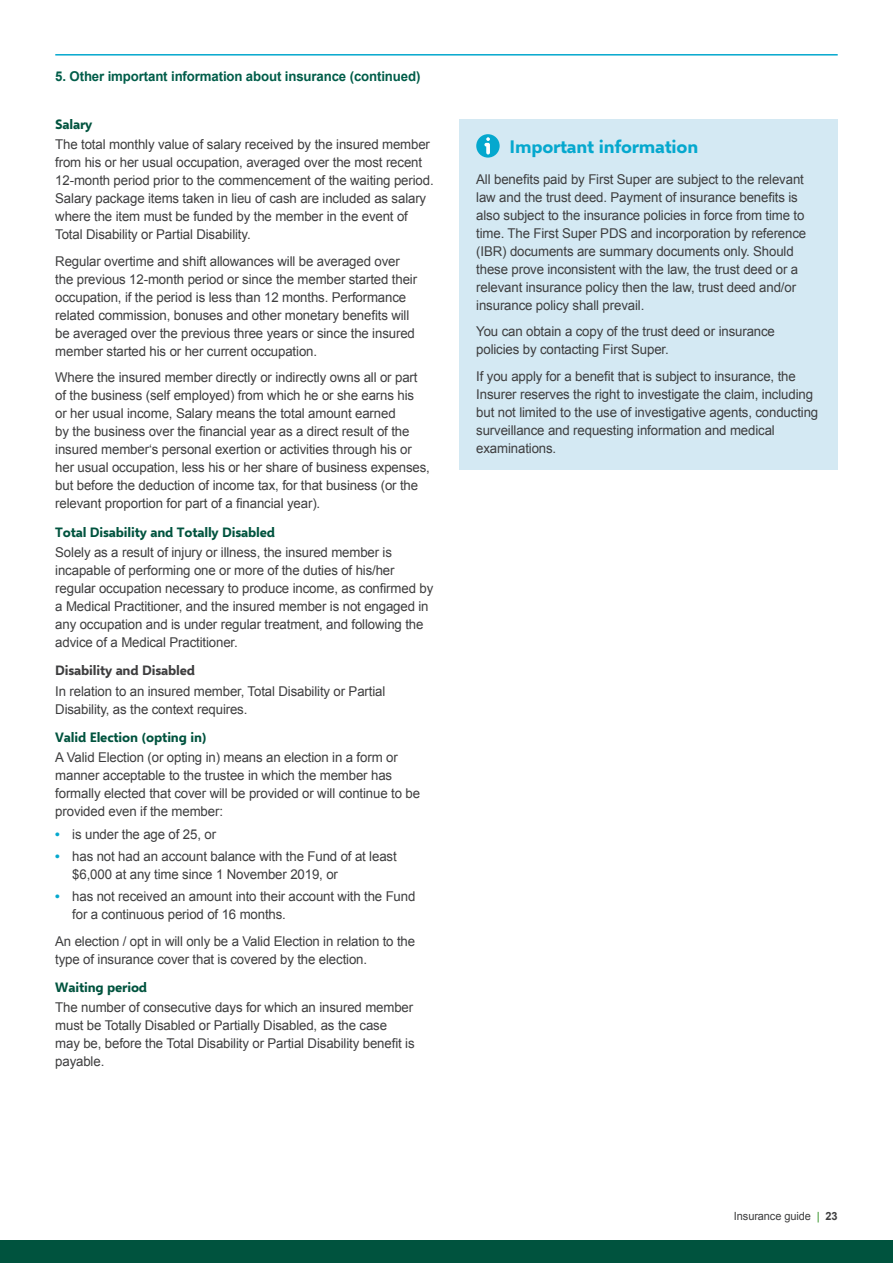
<style>
.page{position:relative;width:893px;height:1263px;background:#fff}
.page>*{position:absolute;margin:0;border:0;box-sizing:border-box;transform-origin:0 0}
._2023_A4__Heading_L2{font:700 18px "Selawik";letter-spacing:-.01em;color:#05a8ce}
._2023_A4__Body_Copy_9pt_12pt{font:13.5px/18px "Arial";letter-spacing:-.01em;color:#3e3e3f}
._2023_A4__Body_Copy_9pt_12pt__LIST_1_spac{font:13.5px/18px "Arial";letter-spacing:-.01em;color:#3e3e3f}
._2023_A4__Heading_L3{font:700 13.5px "Selawik";letter-spacing:-.01em;color:#00533e}
._2023_A4__Running_on_Header_with_Line{font:700 13.5px "Arial";letter-spacing:-.01em;color:#005d49}
._2023_A4__Heading_L3-2{font:700 13.5px "Selawik";letter-spacing:-.01em;color:#3e3e3f}
.t1{font:11.25px "Arial";letter-spacing:-.01em;color:#3e3e3f}
.s1{font-weight:700;color:#05a8ce}
.s2{font-weight:700;color:#5da953}
.s3{font-weight:700}
</style>
<div class="page">
<div style="left:459px;top:119px;width:379px;height:351px;background:#d4e9f3"></div>
<div style="left:476px;top:134px;width:24px;height:24px;background:#05a8ce;border-radius:50%"></div>
<svg style="left:484px;top:137px;width:6px;height:17px"></svg>
<hr style="left:55px;top:54px;width:783px;height:2px;background:#05a8ce">
<div style="left:0;top:1241px;width:893px;height:22px;background:#00533e"></div>
<p class="_2023_A4__Running_on_Header_with_Line" style="left:55px;top:67px;width:367px">5. Other important information about insurance (continued)</p>
<p class="_2023_A4__Heading_L3" style="left:55px;top:116px;width:39px">Salary</p>
<p class="_2023_A4__Body_Copy_9pt_12pt" style="left:55px;top:135px;width:380px">The total monthly value of salary received by the insured member from his or her usual occupation, averaged over the most recent 12-month period prior to the commencement of the waiting period.<br>Salary package items taken in lieu of cash are included as salary where the item must be funded by the member in the event of Total Disability or Partial Disability.</p>
<p class="_2023_A4__Body_Copy_9pt_12pt" style="left:55px;top:252px;width:363px">Regular overtime and shift allowances will be averaged over the previous 12-month period or since the member started their occupation, if the period is less than 12 months. Performance related commission, bonuses and other monetary benefits will be averaged over the previous three years or since the insured member started his or her current occupation.</p>
<p class="_2023_A4__Body_Copy_9pt_12pt" style="left:55px;top:368px;width:376px">Where the insured member directly or indirectly owns all or part of the business (self employed) from which he or she earns his<br>or her usual income, Salary means the total amount earned<br>by the business over the financial year as a direct result of the insured member‘s personal exertion or activities through his or her usual occupation, less his or her share of business expenses, but before the deduction of income tax, for that business (or the relevant proportion for part of a financial year).</p>
<p class="_2023_A4__Heading_L3" style="left:55px;top:523px;width:221px">Total Disability and Totally Disabled</p>
<p class="_2023_A4__Body_Copy_9pt_12pt" style="left:55px;top:543px;width:379px">Solely as a result of injury or illness, the insured member is incapable of performing one or more of the duties of his/her regular occupation necessary to produce income, as confirmed by a Medical Practitioner, and the insured member is not engaged in any occupation and is under regular treatment, and following the advice of a Medical Practitioner.</p>
<p class="_2023_A4__Heading_L3-2" style="left:55px;top:662px;width:141px">Disability and Disabled</p>
<p class="_2023_A4__Body_Copy_9pt_12pt" style="left:55px;top:682px;width:332px">In relation to an insured member, Total Disability or Partial<br>Disability, as the context requires.</p>
<p class="_2023_A4__Heading_L3" style="left:55px;top:729px;width:153px">Valid Election (opting in)</p>
<p class="_2023_A4__Body_Copy_9pt_12pt__LIST_1_spac" style="left:55px;top:749px;width:366px">A Valid Election (or opting in) means an election in a form or manner acceptable to the trustee in which the member has formally elected that cover will be provided or will continue to be provided even if the member:</p>
<p class="_2023_A4__Body_Copy_9pt_12pt" style="left:55px;top:825px;width:162px"><span class="s1">•</span> is under the age of 25, or</p>
<p class="_2023_A4__Body_Copy_9pt_12pt" style="left:72px;top:847px;width:326px;text-indent:-17px"><span class="s1">•</span> has not had an account balance with the Fund of at least $6,000 at any time since 1 November 2019, or</p>
<p class="_2023_A4__Body_Copy_9pt_12pt" style="left:72px;top:887px;width:345px;text-indent:-17px"><span class="s1">•</span> has not received an amount into their account with the Fund for a continuous period of 16 months.</p>
<p class="_2023_A4__Body_Copy_9pt_12pt" style="left:55px;top:932px;width:361px">An election / opt in will only be a Valid Election in relation to the type of insurance cover that is covered by the election.</p>
<p class="_2023_A4__Heading_L3" style="left:55px;top:979px;width:93px">Waiting period</p>
<p class="_2023_A4__Body_Copy_9pt_12pt" style="left:55px;top:999px;width:361px">The number of consecutive days for which an insured member must be Totally Disabled or Partially Disabled, as the case may be, before the Total Disability or Partial Disability benefit is payable.</p>
<p class="_2023_A4__Heading_L2" style="left:509px;top:135px;width:190px">Important information</p>
<p class="_2023_A4__Body_Copy_9pt_12pt" style="left:476px;top:170px;width:331px">All benefits paid by First Super are subject to the relevant law and the trust deed. Payment of insurance benefits is also subject to the insurance policies in force from time to time. The First Super PDS and incorporation by reference (IBR) documents are summary documents only. Should these prove inconsistent with the law, the trust deed or a relevant insurance policy then the law, trust deed and/or insurance policy shall prevail.</p>
<p class="_2023_A4__Body_Copy_9pt_12pt" style="left:476px;top:323px;width:300px">You can obtain a copy of the trust deed or insurance policies by contacting First Super.</p>
<p class="_2023_A4__Body_Copy_9pt_12pt" style="left:476px;top:367px;width:343px">If you apply for a benefit that is subject to insurance, the Insurer reserves the right to investigate the claim, including but not limited to the use of investigative agents, conducting surveillance and requesting information and medical examinations.</p>
<p class="t1" style="left:734px;top:1209px;width:105px">Insurance guide <span class="s2">|</span> <span class="s3">23</span></p>
</div>
